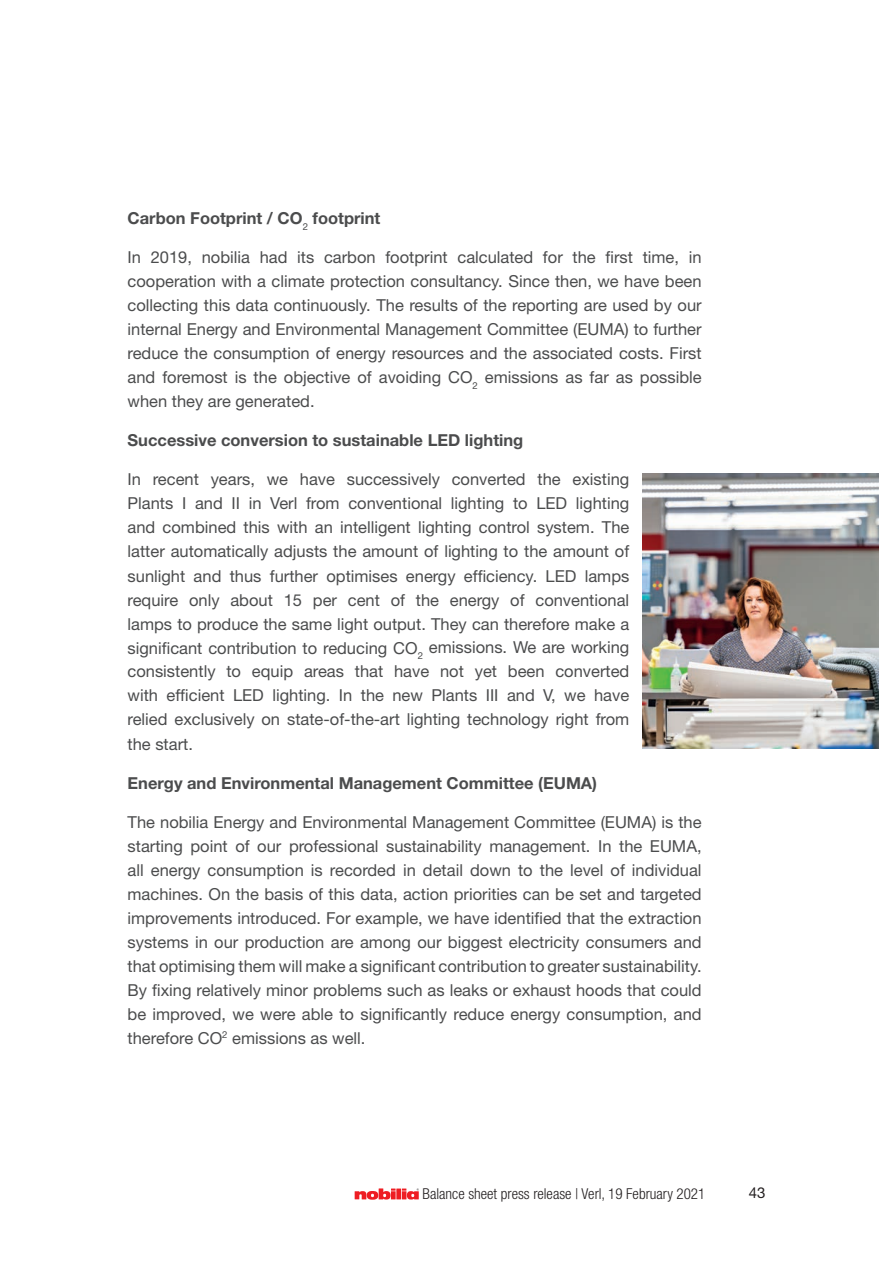
<style>
.page{position:relative;width:893px;height:1263px;background:#fff}
.page>*{position:absolute;margin:0;border:0;box-sizing:border-box;transform-origin:0 0}
.t1{font:16.5px/24px "Helvetica Neue LT Pro";color:#4b4c4d;text-align:justify}
.t2{font:700 16.5px "Helvetica Neue LT Pro";color:#4b4c4d}
.t3{font:300 condensed 15px "Helvetica Neue LT Pro";color:#231f20}
.t4{font:15px "Helvetica Neue LT Pro";color:#231f20}
</style>
<div class="page">
<svg style="left:355px;top:1188px;width:64px;height:12px"></svg>
<img style="left:642px;top:474px;width:236px;height:274px">
<p class="t2" style="left:128px;top:208px;width:254px">Carbon Footprint / CO<sub>2</sub> footprint</p>
<p class="t1" style="left:128px;top:245px;width:576px">In 2019, nobilia had its carbon footprint calculated for the first time, in cooperation with a climate protection consultancy. Since then, we have been collecting this data continuously. The results of the reporting are used by our internal Energy and Environmental Management Committee (EUMA) to further reduce the consumption of energy resources and the associated costs. First and foremost is the objective of avoiding CO<sub>2</sub> emissions as far as possible when they are generated.</p>
<p class="t2" style="left:128px;top:430px;width:397px">Successive conversion to sustainable LED lighting</p>
<p class="t1" style="left:128px;top:467px;width:503px">In recent years, we have successively converted the existing Plants I and II in Verl from conventional lighting to LED lighting and combined this with an intelligent lighting control system. The latter automatically adjusts the amount of lighting to the amount of sunlight and thus further optimises energy efficiency. LED lamps require only about 15 per cent of the energy of conventional lamps to produce the same light output. They can therefore make a significant contribution to reducing CO<sub>2</sub> emissions. We are working consistently to equip areas that have not yet been converted with efficient LED lighting. In the new Plants III and V, we have relied exclusively on state-of-the-art lighting technology right from the start.</p>
<p class="t2" style="left:128px;top:772px;width:471px">Energy and Environmental Management Committee (EUMA)</p>
<p class="t1" style="left:128px;top:809px;width:576px">The nobilia Energy and Environmental Management Committee (EUMA) is the starting point of our professional sustainability management. In the EUMA, all energy consumption is recorded in detail down to the level of individual machines. On the basis of this data, action priorities can be set and targeted improvements introduced. For example, we have identified that the extraction systems in our production are among our biggest electricity consumers and that optimising them will make a significant contribution to greater sustainability.<br>By fixing relatively minor problems such as leaks or exhaust hoods that could be improved, we were able to significantly reduce energy consumption, and therefore CO<sup>2</sup> emissions as well.</p>
<p class="t3" style="left:423px;top:1185px;width:284px">Balance sheet press release | Verl, 19 February 2021</p>
<p class="t4" style="left:749px;top:1183px;width:18px">43</p>
</div>
